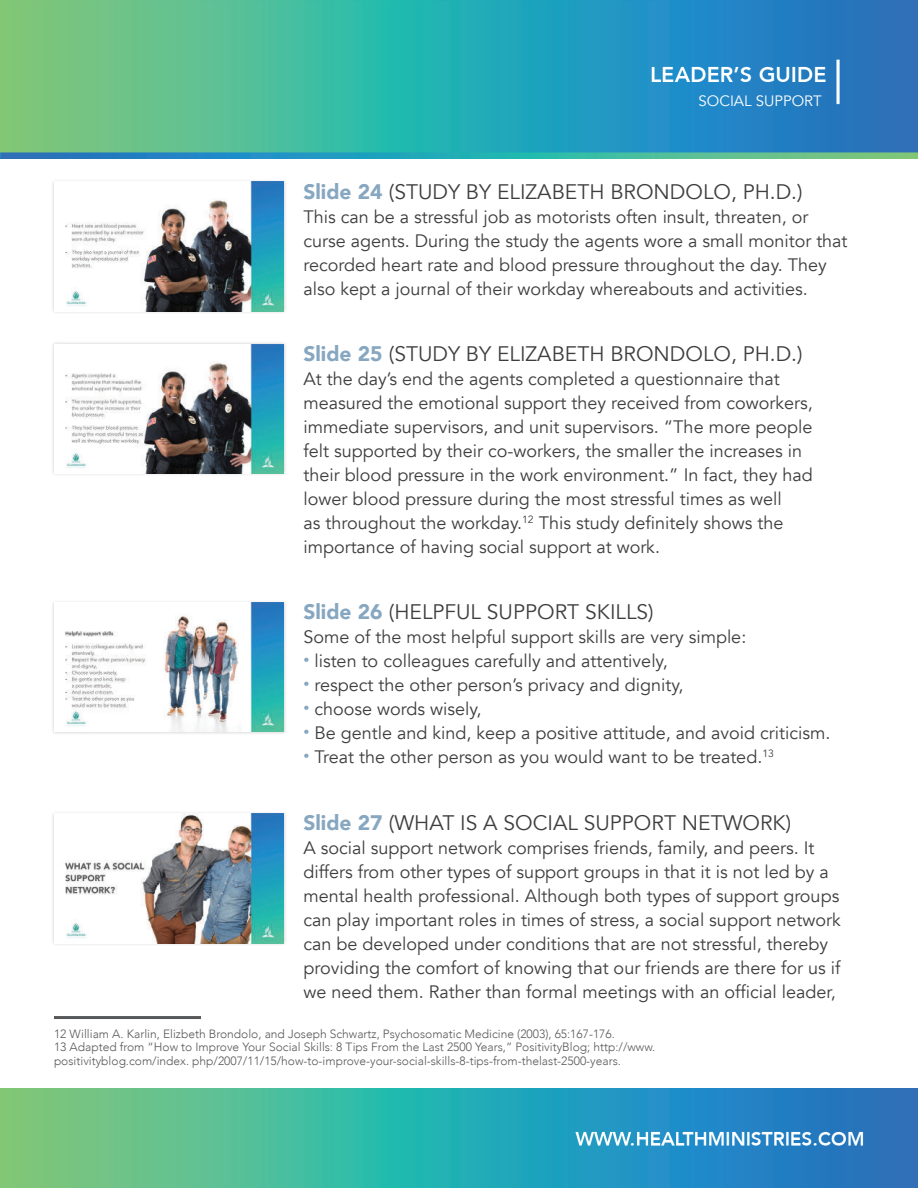
<style>
.page{position:relative;width:918px;height:1188px;background:#fff}
.page>*{position:absolute;margin:0;border:0;box-sizing:border-box;transform-origin:0 0}
.t1{font:21px "Avenir";color:#3e3e3f}
.t2{font:18px/24px "Avenir";color:#3e3e3f}
.t3{font:15px "Avenir";color:#fff}
.t4{font:300 12px/13.5px "Avenir";color:#57585a}
.s1{font-weight:900;color:#87a7c1}
</style>
<div class="page">
<img style="left:0;top:0;width:918px;height:158px">
<img style="left:0;top:1089px;width:918px;height:99px">
<div style="left:51px;top:179px;width:236px;height:135px;background:#231f20;opacity:.21"></div>
<img style="left:54px;top:182px;width:230px;height:129px">
<div style="left:51px;top:341px;width:236px;height:136px;background:#231f20;opacity:.21"></div>
<img style="left:54px;top:344px;width:230px;height:129px">
<div style="left:51px;top:599px;width:236px;height:136px;background:#231f20;opacity:.21"></div>
<img style="left:54px;top:603px;width:230px;height:129px">
<div style="left:51px;top:811px;width:236px;height:135px;background:#231f20;opacity:.21"></div>
<img style="left:54px;top:814px;width:230px;height:129px">
<hr style="left:54px;top:1016px;width:147px;height:3px;background:#57585a">
<p class="t3" style="left:699px;top:92px;width:125px">SOCIAL SUPPORT</p>
<p class="t1" style="left:303px;top:183px;width:501px"><span class="s1">Slide 24</span> (STUDY BY ELIZABETH BRONDOLO, PH.D.)</p>
<p class="t2" style="left:303px;top:207px;width:546px">This can be a stressful job as motorists often insult, threaten, or curse agents. During the study the agents wore a small monitor that recorded heart rate and blood pressure throughout the day. They also kept a journal of their workday whereabouts and activities.</p>
<p class="t1" style="left:303px;top:345px;width:501px"><span class="s1">Slide 25</span> (STUDY BY ELIZABETH BRONDOLO, PH.D.)</p>
<p class="t2" style="left:303px;top:369px;width:511px">At the day’s end the agents completed a questionnaire that measured the emotional support they received from coworkers, immediate supervisors, and unit supervisors. “The more people felt supported by their co-workers, the smaller the increases in their blood pressure in the work environment.” In fact, they had lower blood pressure during the most stressful times as well<br>as throughout the workday.<sup>12</sup> This study definitely shows the importance of having social support at work.</p>
<p class="t1" style="left:303px;top:603px;width:352px"><span class="s1">Slide 26</span> (HELPFUL SUPPORT SKILLS)</p>
<p class="t2" style="left:303px;top:627px;width:444px">Some of the most helpful support skills are very simple:</p>
<p class="t2" style="left:303px;top:651px;width:366px"><sup>•</sup> listen to colleagues carefully and attentively,</p>
<p class="t2" style="left:303px;top:675px;width:381px"><sup>•</sup> respect the other person’s privacy and dignity,</p>
<p class="t2" style="left:303px;top:699px;width:180px"><sup>•</sup> choose words wisely,</p>
<p class="t2" style="left:303px;top:721px;width:528px"><sup>•</sup> Be gentle and kind, keep a positive attitude, and avoid criticism.</p>
<p class="t2" style="left:303px;top:747px;width:472px"><sup>•</sup> Treat the other person as you would want to be treated.<sup>13</sup></p>
<p class="t1" style="left:303px;top:814px;width:489px"><span class="s1">Slide 27</span> (WHAT IS A SOCIAL SUPPORT NETWORK)</p>
<p class="t2" style="left:303px;top:838px;width:539px">A social support network comprises friends, family, and peers. It differs from other types of support groups in that it is not led by a mental health professional. Although both types of support groups can play important roles in times of stress, a social support network can be developed under conditions that are not stressful, thereby providing the comfort of knowing that our friends are there for us if we need them. Rather than formal meetings with an official leader,</p>
<p class="t4" style="left:54px;top:1028px;width:603px">12 William A. Karlin, Elizbeth Brondolo, and Joseph Schwartz, Psychosomatic Medicine (2003), 65:167-176.<br>13 Adapted from “How to Improve Your Social Skills: 8 Tips From the Last 2500 Years,” PositivityBlog; http://www. positivityblog.com/index. php/2007/11/15/how-to-improve-your-social-skills-8-tips-from-thelast-2500-years.</p>
</div>
